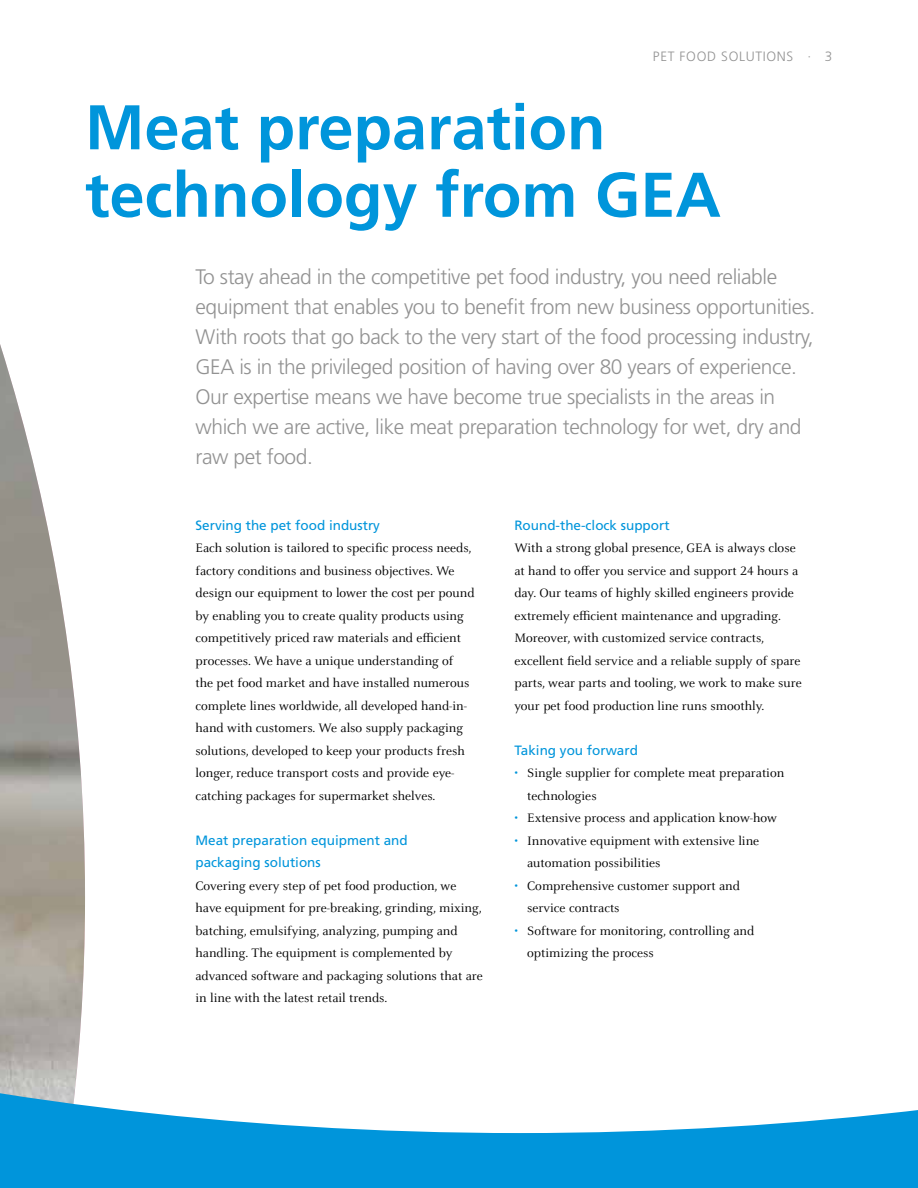
<style>
.page{position:relative;width:918px;height:1188px;background:#fff}
.page>*{position:absolute;margin:0;border:0;box-sizing:border-box;transform-origin:0 0}
.t1{font:700 63px/67.5px "Frutiger LT";color:#0095db}
.t2{font:300 21px/30px "Frutiger LT";letter-spacing:-.02em;color:#929292}
.t3{font:13.5px/22.5px "Celeste OT";color:#000}
.t4{font:13.5px/22.5px "Frutiger LT";color:#0095db}
.t5{font:300 13.5px "Frutiger LT";letter-spacing:.05em;color:#929292}
.s1{color:#0095db}
</style>
<div class="page">
<img style="left:0;top:344px;width:81px;height:422px">
<svg style="left:0;top:766px;width:918px;height:422px"></svg>
<p class="t5" style="left:653px;top:49px;width:181px">PET FOOD SOLUTIONS · 3</p>
<h1 class="t1" style="left:85px;top:94px;width:637px">Meat preparation technology from GEA</h1>
<p class="t2" style="left:196px;top:262px;width:621px">To stay ahead in the competitive pet food industry, you need reliable equipment that enables you to benefit from new business opportunities.<br>With roots that go back to the very start of the food processing industry, GEA is in the privileged position of having over 80 years of experience.<br>Our expertise means we have become true specialists in the areas in which we are active, like meat preparation technology for wet, dry and raw pet food.</p>
<p class="t4" style="left:196px;top:514px;width:186px">Serving the pet food industry</p>
<p class="t3" style="left:196px;top:537px;width:281px">Each solution is tailored to specific process needs, factory conditions and business objectives. We design our equipment to lower the cost per pound by enabling you to create quality products using competitively priced raw materials and efficient processes. We have a unique understanding of<br>the pet food market and have installed numerous complete lines worldwide, all developed hand-in&shy;hand with customers. We also supply packaging solutions, developed to keep your products fresh longer, reduce transport costs and provide eye&shy;catching packages for supermarket shelves.</p>
<p class="t4" style="left:196px;top:829px;width:214px">Meat preparation equipment and packaging solutions</p>
<p class="t3" style="left:196px;top:875px;width:289px">Covering every step of pet food production, we have equipment for pre-breaking, grinding, mixing, batching, emulsifying, analyzing, pumping and handling. The equipment is complemented by advanced software and packaging solutions that are in line with the latest retail trends.</p>
<p class="t4" style="left:514px;top:514px;width:157px">Round-the-clock support</p>
<p class="t3" style="left:514px;top:537px;width:289px">With a strong global presence, GEA is always close at hand to offer you service and support 24 hours a day. Our teams of highly skilled engineers provide extremely efficient maintenance and upgrading.<br>Moreover, with customized service contracts, excellent field service and a reliable supply of spare parts, wear parts and tooling, we work to make sure your pet food production line runs smoothly.</p>
<p class="t4" style="left:514px;top:739px;width:125px">Taking you forward</p>
<p class="t3" style="left:527px;top:762px;width:259px;text-indent:-13px"><span class="s1">•</span> Single supplier for complete meat preparation technologies</p>
<p class="t3" style="left:514px;top:807px;width:264px"><span class="s1">•</span> Extensive process and application know-how</p>
<p class="t3" style="left:527px;top:830px;width:234px;text-indent:-13px"><span class="s1">•</span> Innovative equipment with extensive line automation possibilities</p>
<p class="t3" style="left:527px;top:875px;width:214px;text-indent:-13px"><span class="s1">•</span> Comprehensive customer support and service contracts</p>
<p class="t3" style="left:527px;top:920px;width:229px;text-indent:-13px"><span class="s1">•</span> Software for monitoring, controlling and optimizing the process</p>
</div>
